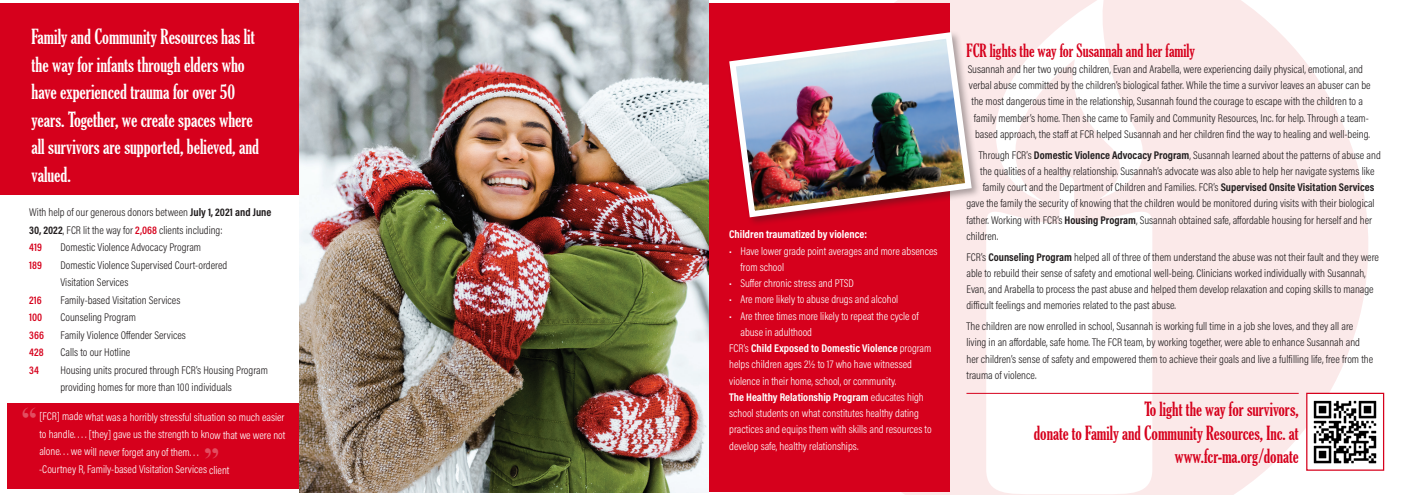
<style>
.page{position:relative;width:1418px;height:495px;background:#fff}
.page>*{position:absolute;margin:0;border:0;box-sizing:border-box;transform-origin:0 0}
.t1{font:700 31.25px "Times New Roman";color:#e24d60}
.t2{font:extra-condensed 20px/27.5px "Gloucester";color:#fff}
.t3{font:extra-condensed 18.75px/23.8px "Gloucester";color:#d6001c;text-align:right}
.t4{font:extra-condensed 17.5px "Gloucester";color:#d6001c}
.t5{font:300 11.25px/16.2px "Acumin Pro Cond";color:#231f20}
.t6{font:300 11.25px/16.2px "Acumin Pro Cond";color:#fff}
.t7{font:11.25px "Acumin Variable Concept";color:#fff}
.t8{font:11.25px "Acumin Variable Concept";color:#d6001c}
.s1{font-family:"Acumin Variable Concept";font-weight:400}
.s2{font-family:"Acumin Variable Concept";font-weight:400;color:#d6001c}
</style>
<div class="page">
<svg style="left:770px;top:0;width:598px;height:495px;background:#fbebeb"></svg>
<svg style="left:986px;top:176px;width:166px;height:319px"></svg>
<svg style="left:995px;top:0;width:159px;height:202px;fill:#fbe9e9"></svg>
<div style="left:7px;top:403px;width:292px;height:86px;background:#d6001c"></div>
<div style="left:0;top:4px;width:304px;height:191px;background:#d6001c"></div>
<img style="left:299px;top:1px;width:410px;height:491px">
<div style="left:709px;top:3px;width:241px;height:488px;background:#d6001c"></div>
<hr style="left:966px;top:393px;width:332px;height:1px;background:#d6001c">
<div style="left:727px;top:30px;width:254px;height:197px;background:#231f20;opacity:.38"></div>
<img style="left:727px;top:29px;width:248px;height:192px">
<img style="left:1308px;top:395px;width:69px;height:74px">
<div style="left:1306px;top:393px;width:78px;height:78px;border:1px solid #d6001c"></div>
<p class="t2" style="left:32px;top:23px;width:229px">Family and Community Resources has lit the way for infants through elders who have experienced trauma for over 50 years. Together, we create spaces where all survivors are supported, believed, and valued.</p>
<p class="t5" style="left:29px;top:203px;width:243px;line-height:17.5px">With help of our generous donors between <span class="s1">July 1, 2021 and June<br>30, 2022</span>, FCR lit the way for <span class="s2">2,068</span> clients including:</p>
<p class="t8" style="left:29px;top:240px;width:14px">419</p>
<p class="t5" style="left:61px;top:239px;width:142px">Domestic Violence Advocacy Program</p>
<p class="t8" style="left:29px;top:257px;width:14px">189</p>
<p class="t5" style="left:61px;top:256px;width:168px;line-height:17.5px">Domestic Violence Supervised Court-ordered<br>Visitation Services</p>
<p class="t8" style="left:29px;top:292px;width:14px">216</p>
<p class="t5" style="left:61px;top:291px;width:121px">Family-based Visitation Services</p>
<p class="t8" style="left:29px;top:310px;width:15px">100</p>
<p class="t5" style="left:61px;top:309px;width:77px">Counseling Program</p>
<p class="t8" style="left:29px;top:327px;width:16px">366</p>
<p class="t5" style="left:61px;top:326px;width:127px">Family Violence Offender Services</p>
<p class="t8" style="left:29px;top:345px;width:16px">428</p>
<p class="t5" style="left:61px;top:344px;width:71px">Calls to our Hotline</p>
<p class="t8" style="left:29px;top:362px;width:11px">34</p>
<p class="t5" style="left:61px;top:361px;width:209px">Housing units procured through FCR’s Housing Program</p>
<p class="t5" style="left:61px;top:379px;width:173px">providing homes for more than 100 individuals</p>
<p class="t1" style="left:21px;top:396px;width:17px">“</p>
<p class="t6" style="left:39px;top:408px;width:248px;line-height:17.4px;text-align:justify">[FCR] made what was a horribly stressful situation so much easier to handle. . . . [they] gave us the strength to know that we were not alone. . . we will never forget any of them. . .</p>
<p class="t6" style="left:39px;top:461px;width:192px">-Courtney R, Family-based Visitation Services client</p>
<p class="t1" style="left:219px;top:470px;width:17px;rotate:-180deg">“</p>
<p class="t7" style="left:729px;top:227px;width:139px">Children traumatized by violence:</p>
<p class="t6" style="left:740px;top:242px;width:199px;text-indent:-11px">• Have lower grade point averages and more absences from school</p>
<p class="t6" style="left:729px;top:275px;width:126px">• Suffer chronic stress and PTSD</p>
<p class="t6" style="left:729px;top:291px;width:171px">• Are more likely to abuse drugs and alcohol</p>
<p class="t6" style="left:740px;top:307px;width:180px;text-indent:-11px">• Are three times more likely to repeat the cycle of abuse in adulthood</p>
<p class="t6" style="left:729px;top:340px;width:204px">FCR’s <span class="s1">Child Exposed to Domestic Violence</span> program helps children ages 2½ to 17 who have witnessed violence in their home, school, or community.</p>
<p class="t6" style="left:729px;top:389px;width:204px"><span class="s1">The Healthy Relationship Program</span> educates high school students on what constitutes healthy dating practices and equips them with skills and resources to develop safe, healthy relationships.</p>
<p class="t4" style="left:966px;top:40px;width:230px">FCR lights the way for Susannah and her family</p>
<p class="t5" style="left:967px;top:61px;width:397px">Susannah and her two young children, Evan and Arabella, were experiencing daily physical, emotional, and</p>
<p class="t5" style="left:969px;top:77px;width:403px">verbal abuse committed by the children’s biological father. While the time a survivor leaves an abuser can be</p>
<p class="t5" style="left:971px;top:93px;width:393px">the most dangerous time in the relationship, Susannah found the courage to escape with the children to a</p>
<p class="t5" style="left:974px;top:110px;width:396px">family member’s home. Then she came to Family and Community Resources, Inc. for help. Through a team-</p>
<p class="t5" style="left:975px;top:126px;width:396px">based approach, the staff at FCR helped Susannah and her children find the way to healing and well-being.</p>
<p class="t5" style="left:979px;top:147px;width:403px">Through FCR’s <span class="s1">Domestic Violence Advocacy Program</span>, Susannah learned about the patterns of abuse and</p>
<p class="t5" style="left:980px;top:163px;width:396px">the qualities of a healthy relationship. Susannah’s advocate was also able to help her navigate systems like</p>
<p class="t5" style="left:982px;top:179px;width:393px">family court and the Department of Children and Families. FCR’s <span class="s1">Supervised Onsite Visitation Services</span></p>
<p class="t5" style="left:966px;top:195px;width:410px">gave the family the security of knowing that the children would be monitored during visits with their biological</p>
<p class="t5" style="left:966px;top:212px;width:407px">father. Working with FCR’s <span class="s1">Housing Program</span>, Susannah obtained safe, affordable housing for herself and her</p>
<p class="t5" style="left:966px;top:228px;width:33px">children.</p>
<p class="t5" style="left:966px;top:249px;width:414px">FCR’s <span class="s1">Counseling Program</span> helped all of three of them understand the abuse was not their fault and they were able to rebuild their sense of safety and emotional well-being. Clinicians worked individually with Susannah, Evan, and Arabella to process the past abuse and helped them develop relaxation and coping skills to manage difficult feelings and memories related to the past abuse.</p>
<p class="t5" style="left:966px;top:318px;width:408px">The children are now enrolled in school, Susannah is working full time in a job she loves, and they all are living in an affordable, safe home. The FCR team, by working together, were able to enhance Susannah and her children’s sense of safety and empowered them to achieve their goals and live a fulfilling life, free from the trauma of violence.</p>
<p class="t3" style="left:1033px;top:397px;width:266px">To light the way for survivors,<br>donate to Family and Community Resources, Inc. at www.fcr-ma.org/donate</p>
</div>
